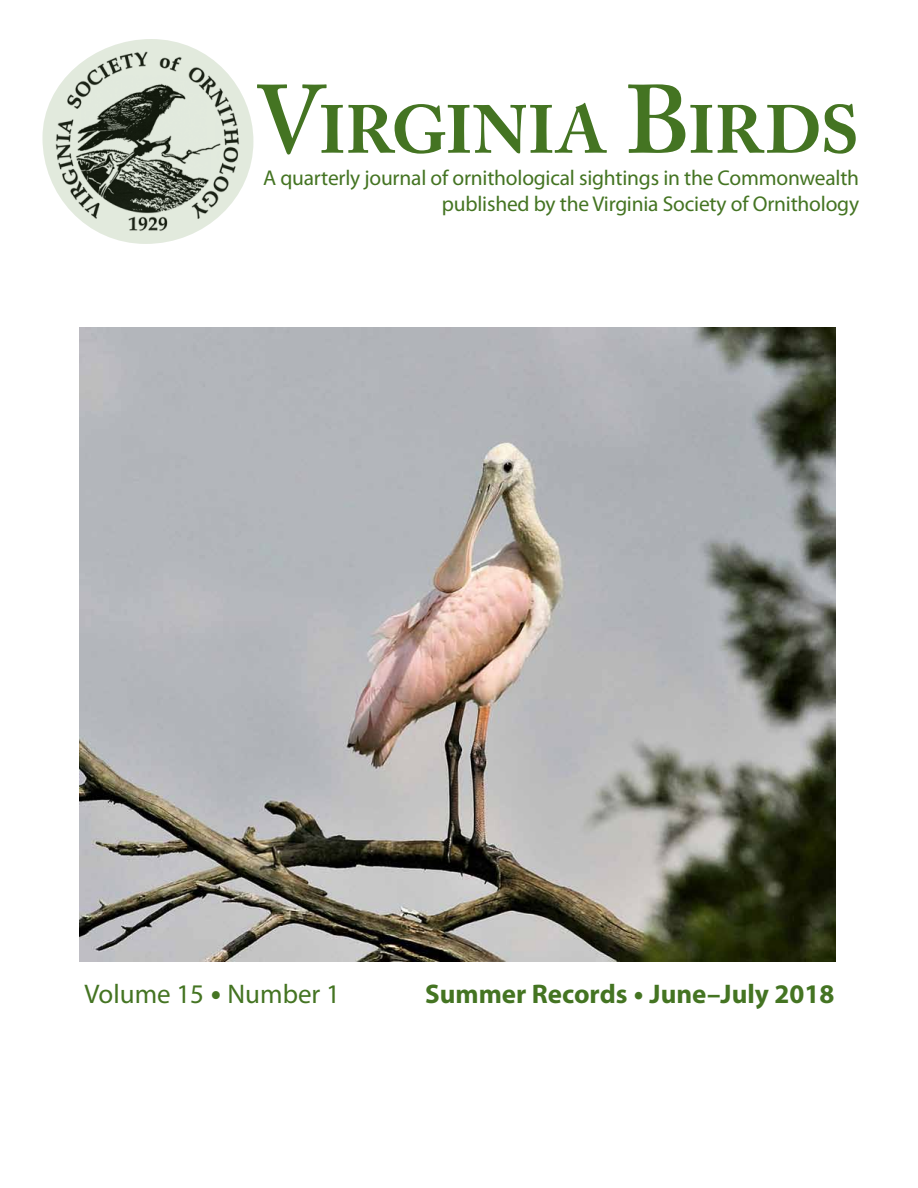
<style>
.page{position:relative;width:918px;height:1188px;background:#fff}
.page>*{position:absolute;margin:0;border:0;box-sizing:border-box;transform-origin:0 0}
.t1{font:700 67.2px "Adobe Caslon Pro";letter-spacing:-.015em;color:#447422}
.t2{font:700 27px "Myriad Pro";color:#447422}
.t3{font:27px "Myriad Pro";color:#447422}
.t4{font:21.45px/26.2px "Myriad Pro";letter-spacing:-.01em;color:#447422;text-align:right}
.s1{font-weight:600;font-size:96px}
</style>
<div class="page">
<img style="left:43px;top:39px;width:211px;height:205px">
<svg style="left:42px;top:39px;width:211px;height:205px;background:#abb2a6"></svg>
<img style="left:80px;top:327px;width:756px;height:635px">
<h1 class="t1" style="left:256px;top:90px;width:605px"><span class="s1">V</span>IRGINIA <span class="s1">B</span>IRDS</h1>
<p class="t4" style="left:263px;top:164px;width:598px">A quarterly journal of ornithological sightings in the Commonwealth published by the Virginia Society of Ornithology</p>
<p class="t3" style="left:84px;top:978px;width:257px">Volume 15 • Number 1</p>
<p class="t2" style="left:425px;top:977px;width:411px">Summer Records • June–July 2018</p>
</div>
